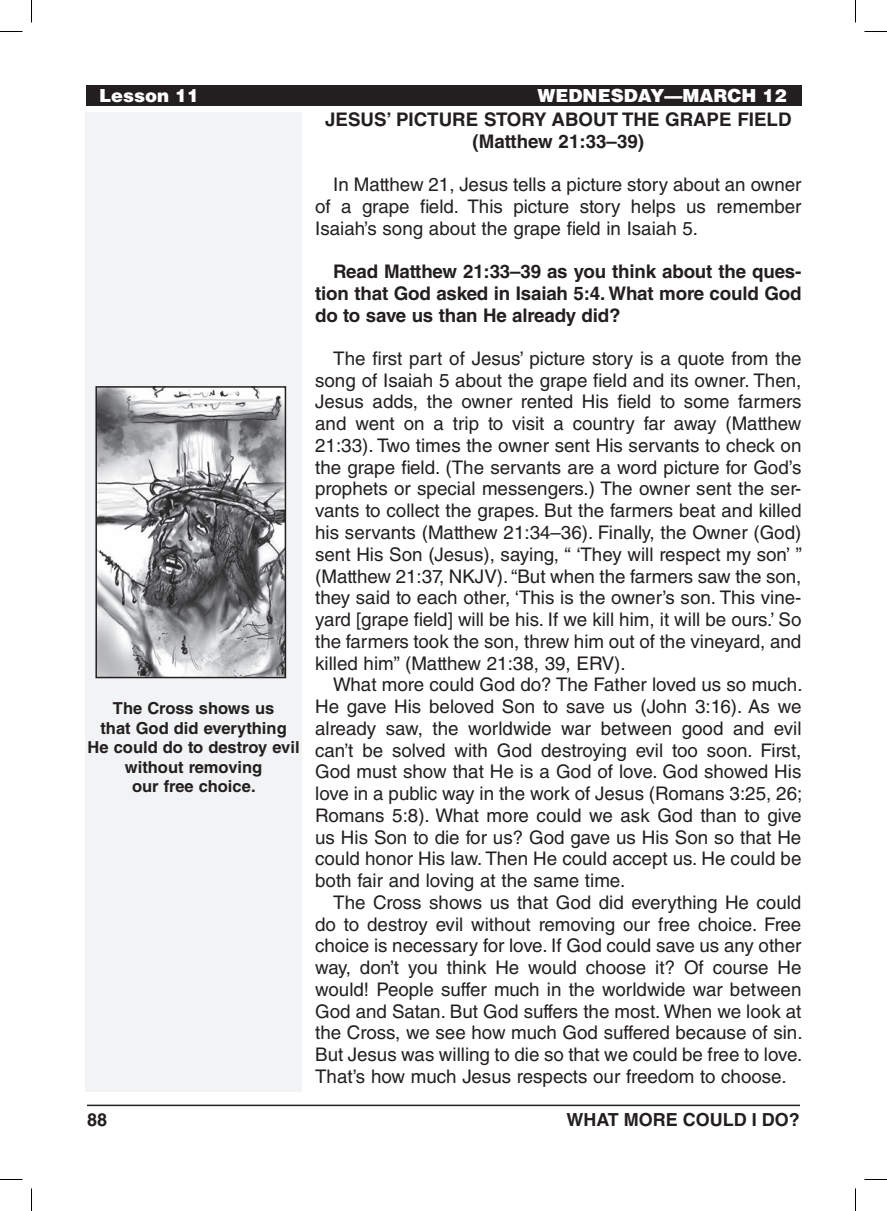
<style>
.page{position:relative;width:887px;height:1211px;background:#fff}
.page>*{position:absolute;margin:0;border:0;box-sizing:border-box;transform-origin:0 0}
.Body_Text_SpaceBefor{font:18.75px/21.8px "Helvetica LT Std";color:#231f20;text-align:justify}
.Body_Text{font:18.75px/21.8px "Helvetica LT Std";color:#231f20;text-align:justify}
.Body_Text_Bold_Space{font:700 18.75px/21.8px "Helvetica LT Std";letter-spacing:-.01em;color:#231f20;text-align:justify}
.Subheadings{font:700 18.75px/21.8px "Helvetica LT Std";color:#231f20;text-align:center}
.Running_Head_-_Right{font:900 18px "Helvetica LT Std";color:#fff}
.t1{font:700 18px "Helvetica LT Std";color:#231f20}
.Image_Captions{font:700 16.5px/19.5px "Helvetica LT Std";color:#231f20;text-align:center}
</style>
<div class="page">
<hr style="left:87px;top:1104px;width:713px;height:2px;background:#231f20">
<div style="left:86px;top:112px;width:216px;height:979px;background:#f2f3f4"></div>
<div style="left:86px;top:86px;width:715px;height:20px;background:#231f20"></div>
<img style="left:98px;top:389px;width:185px;height:286px">
<div style="left:95px;top:386px;width:191px;height:292px;border:2px solid #231f20"></div>
<svg style="left:0;top:31px;width:22px;height:1px"></svg>
<svg style="left:864px;top:31px;width:22px;height:1px"></svg>
<svg style="left:0;top:1179px;width:22px;height:1px"></svg>
<svg style="left:864px;top:1179px;width:22px;height:1px"></svg>
<svg style="left:31px;top:0;width:1px;height:22px"></svg>
<svg style="left:31px;top:1188px;width:1px;height:22px"></svg>
<svg style="left:855px;top:0;width:1px;height:22px"></svg>
<svg style="left:855px;top:1188px;width:1px;height:22px"></svg>
<p class="Running_Head_-_Right" style="left:99px;top:84px;width:102px">Lesson 11</p>
<p class="Running_Head_-_Right" style="left:537px;top:84px;width:250px">WEDNESDAY—MARCH 12</p>
<p class="Image_Captions" style="left:113px;top:698px;width:163px">The Cross shows us</p>
<p class="Image_Captions" style="left:88px;top:718px;width:213px">that God did everything<br>He could do to destroy evil without removing</p>
<p class="Image_Captions" style="left:132px;top:776px;width:125px">our free choice.</p>
<p class="Subheadings" style="left:325px;top:108px;width:468px">JESUS’ PICTURE STORY ABOUT THE GRAPE FIELD (Matthew 21:33–39)</p>
<p class="Body_Text_SpaceBefor" style="left:315px;top:174px;width:488px;text-indent:18px">In Matthew 21, Jesus tells a picture story about an owner of a grape field. This picture story helps us remember Isaiah’s song about the grape field in Isaiah 5.</p>
<p class="Body_Text_Bold_Space" style="left:315px;top:260px;width:488px;text-indent:18px">Read Matthew 21:33–39 as you think about the ques&shy;tion that God asked in Isaiah 5:4. What more could God do to save us than He already did?</p>
<p class="Body_Text_SpaceBefor" style="left:315px;top:347px;width:488px;text-indent:18px">The first part of Jesus’ picture story is a quote from the song of Isaiah 5 about the grape field and its owner. Then, Jesus adds, the owner rented His field to some farmers and went on a trip to visit a country far away (Matthew 21:33). Two times the owner sent His servants to check on the grape field. (The servants are a word picture for God’s prophets or special messengers.) The owner sent the ser&shy;vants to collect the grapes. But the farmers beat and killed his servants (Matthew 21:34–36). Finally, the Owner (God) sent His Son (Jesus), saying, “ ‘They will respect my son’ ” (Matthew 21:37, NKJV). “But when the farmers saw the son, they said to each other, ‘This is the owner’s son. This vine&shy;yard [grape field] will be his. If we kill him, it will be ours.’ So the farmers took the son, threw him out of the vineyard, and killed him” (Matthew 21:38, 39, ERV).</p>
<p class="Body_Text" style="left:315px;top:674px;width:489px;text-indent:18px">What more could God do? The Father loved us so much.<br>He gave His beloved Son to save us (John 3:16). As we already saw, the worldwide war between good and evil can’t be solved with God destroying evil too soon. First, God must show that He is a God of love. God showed His love in a public way in the work of Jesus (Romans 3:25, 26; Romans 5:8). What more could we ask God than to give us His Son to die for us? God gave us His Son so that He could honor His law. Then He could accept us. He could be both fair and loving at the same time.</p>
<p class="Body_Text" style="left:315px;top:891px;width:489px;text-indent:18px">The Cross shows us that God did everything He could do to destroy evil without removing our free choice. Free choice is necessary for love. If God could save us any other way, don’t you think He would choose it? Of course He would! People suffer much in the worldwide war between God and Satan. But God suffers the most. When we look at the Cross, we see how much God suffered because of sin.<br>But Jesus was willing to die so that we could be free to love.<br>That’s how much Jesus respects our freedom to choose.</p>
<p class="t1" style="left:87px;top:1109px;width:22px">88</p>
<p class="t1" style="left:566px;top:1109px;width:235px">WHAT MORE COULD I DO?</p>
</div>
